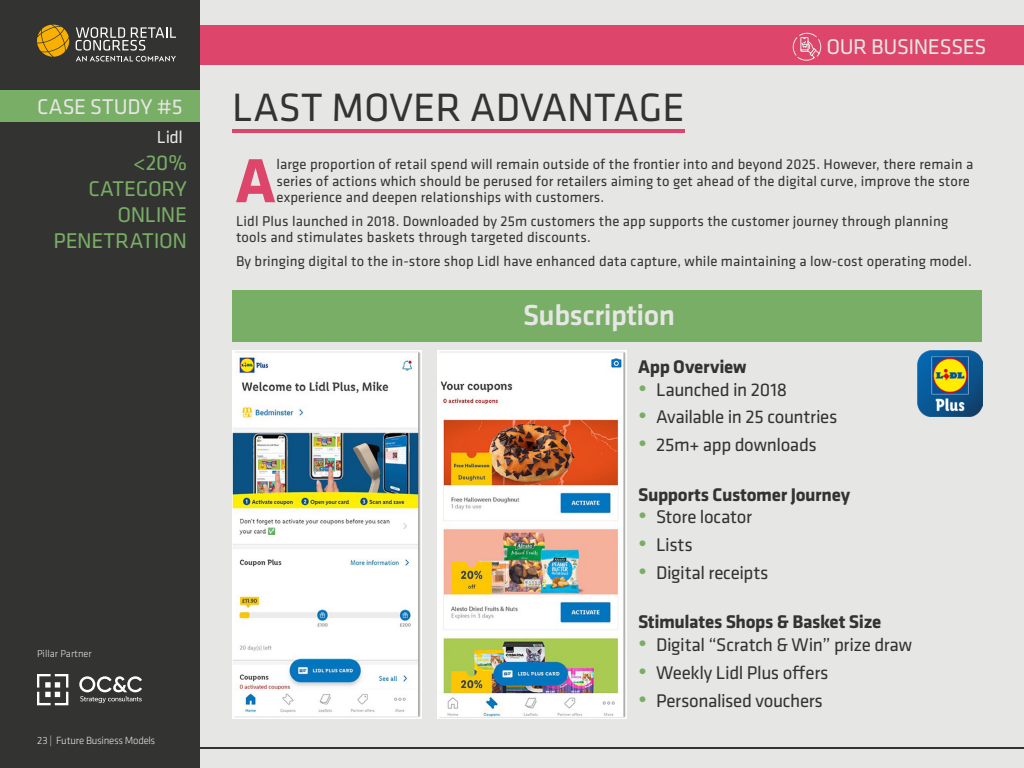
<style>
.page{position:relative;width:1024px;height:768px;background:#e6e6e5}
.page>*{position:absolute;margin:0;border:0;box-sizing:border-box;transform-origin:0 0}
.t1{font:700 64.5px "Klavika";color:#dd466a}
.t2{font:41px "Klavika";color:#333431}
.t3{font:500 30px "Klavika";letter-spacing:-.02em;color:#e6e6e5}
.t4{font:22.1px/26px "Klavika";letter-spacing:-.02em;color:#79ae66;text-align:right}
.t5{font:22.1px "Klavika";letter-spacing:-.015em;color:#e6e6e5}
.t6{font:22.1px "Klavika";letter-spacing:.005em;color:#e6e6e5}
.t7{font:19px "Klavika";letter-spacing:-.02em;color:#333431}
.t8{font:700 19px "Klavika";letter-spacing:-.02em;color:#333431}
.t9{font:18px "Klavika";color:#e6e6e5}
.t10{font:14.7px/16.6px "Klavika";letter-spacing:.01em;color:#333431}
.t11{font:300 10.8px "Klavika";letter-spacing:-.02em;color:#e6e6e5}
.t12{font:300 10.4px "Klavika";color:#e6e6e6}
.s1{font-size:24px;color:#79ae66}
</style>
<div class="page">
<div style="left:0;top:0;width:200px;height:768px;background:#333431"></div>
<hr style="left:194px;top:747px;width:830px;height:2px;background:#333431">
<svg style="left:37px;top:24px;width:32px;height:33px"></svg>
<svg style="left:76px;top:27px;width:100px;height:35px"></svg>
<svg style="left:37px;top:674px;width:105px;height:31px"></svg>
<div style="left:200px;top:25px;width:824px;height:40px;background:#dd466a"></div>
<svg style="left:792px;top:33px;width:29px;height:28px"></svg>
<div style="left:0;top:90px;width:200px;height:31px;background:#79ae66"></div>
<img style="left:232px;top:351px;width:190px;height:367px">
<img style="left:438px;top:351px;width:189px;height:368px">
<img style="left:917px;top:351px;width:65px;height:65px">
<div style="left:232px;top:290px;width:750px;height:52px;background:#79ae66"></div>
<hr style="left:232px;top:129px;width:453px;height:4px;background:#dd466a">
<h3 class="t6" style="left:37px;top:95px;width:147px">CASE STUDY #5</h3>
<p class="t9" style="left:157px;top:127px;width:28px">Lidl</p>
<h3 class="t4" style="left:54px;top:150px;width:135px">&lt;20%<br>CATEGORY<br>ONLINE<br>PENETRATION</h3>
<p class="t12" style="left:37px;top:648px;width:56px">Pillar Partner</p>
<p class="t11" style="left:37px;top:735px;width:120px">23 | Future Business Models</p>
<h2 class="t2" style="left:232px;top:85px;width:454px">LAST MOVER ADVANTAGE</h2>
<h3 class="t5" style="left:826px;top:34px;width:162px">OUR BUSINESSES</h3>
<h1 class="t1" style="left:235px;top:146px;width:42px">A</h1>
<p class="t10" style="left:276px;top:156px;width:698px">large proportion of retail spend will remain outside of the frontier into and beyond 2025. However, there remain a series of actions which should be perused for retailers aiming to get ahead of the digital curve, improve the store experience and deepen relationships with customers.</p>
<p class="t10" style="left:236px;top:213px;width:714px">Lidl Plus launched in 2018. Downloaded by 25m customers the app supports the customer journey through planning tools and stimulates baskets through targeted discounts.</p>
<p class="t10" style="left:236px;top:253px;width:737px">By bringing digital to the in-store shop Lidl have enhanced data capture, while maintaining a low-cost operating model.</p>
<h3 class="t3" style="left:523px;top:298px;width:153px">Subscription</h3>
<p class="t8" style="left:638px;top:356px;width:110px">App Overview</p>
<p class="t7" style="left:638px;top:379px;width:151px"><span class="s1">•</span> Launched in 2018</p>
<p class="t7" style="left:638px;top:407px;width:201px"><span class="s1">•</span> Available in 25 countries</p>
<p class="t7" style="left:638px;top:435px;width:180px"><span class="s1">•</span> 25m+ app downloads</p>
<p class="t8" style="left:638px;top:484px;width:214px">Supports Customer Journey</p>
<p class="t7" style="left:638px;top:507px;width:116px"><span class="s1">•</span> Store locator</p>
<p class="t7" style="left:638px;top:535px;width:56px"><span class="s1">•</span> Lists</p>
<p class="t7" style="left:638px;top:562px;width:132px"><span class="s1">•</span> Digital receipts</p>
<p class="t8" style="left:638px;top:612px;width:245px">Stimulates Shops &amp; Basket Size</p>
<p class="t7" style="left:638px;top:634px;width:275px"><span class="s1">•</span> Digital “Scratch &amp; Win” prize draw</p>
<p class="t7" style="left:638px;top:662px;width:192px"><span class="s1">•</span> Weekly Lidl Plus offers</p>
<p class="t7" style="left:638px;top:690px;width:186px"><span class="s1">•</span> Personalised vouchers</p>
</div>
